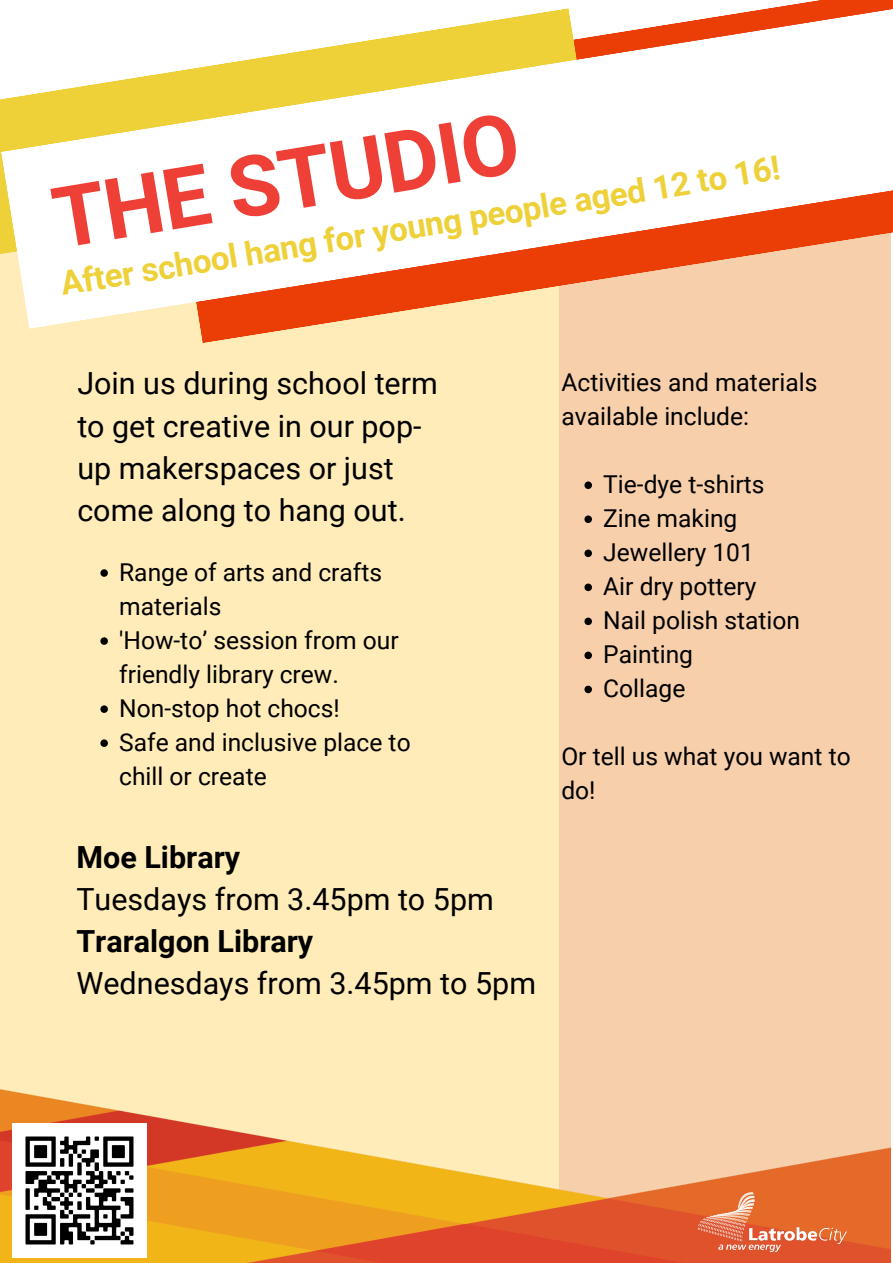
<style>
.page{position:relative;width:893px;height:1263px;background:#fff}
.page>*{position:absolute;margin:0;border:0;box-sizing:border-box;transform-origin:0 0}
.t1{font:700 84.6px "Roboto";color:#ee4036}
.t2{font:700 33.08px "Roboto";color:#eed039}
.t3{font:30.45px/42.1px "Roboto";color:#000}
.t4{font:24.6px/34px "Roboto";color:#000}
.s1{font-weight:700}
</style>
<div class="page">
<div style="left:312px;top:155px;width:579px;height:1108px;background:#f7cfaa"></div>
<div style="left:0;top:135px;width:558px;height:1107px;background:#ffecb9"></div>
<img style="left:1px;top:1082px;width:890px;height:181px">
<img style="left:699px;top:1192px;width:147px;height:59px">
<svg style="left:200px;top:0;width:693px;height:343px"></svg>
<svg style="left:1px;top:6px;width:892px;height:323px;fill:#fff"></svg>
<img style="left:13px;top:1124px;width:133px;height:133px">
<svg style="left:100px;top:569px;width:8px;height:8px"></svg>
<svg style="left:100px;top:637px;width:8px;height:8px"></svg>
<svg style="left:100px;top:705px;width:8px;height:8px"></svg>
<svg style="left:100px;top:739px;width:8px;height:8px"></svg>
<svg style="left:584px;top:481px;width:8px;height:8px"></svg>
<svg style="left:584px;top:515px;width:8px;height:8px"></svg>
<svg style="left:584px;top:549px;width:8px;height:8px"></svg>
<svg style="left:584px;top:584px;width:8px;height:7px"></svg>
<svg style="left:584px;top:618px;width:8px;height:7px"></svg>
<svg style="left:584px;top:652px;width:8px;height:7px"></svg>
<svg style="left:584px;top:686px;width:8px;height:7px"></svg>
<h3 class="t1" style="left:46px;top:169px;width:473px;rotate:-9deg">THE STUDIO</h3>
<p class="t2" style="left:58px;top:264px;width:729px;rotate:-9deg">After school hang for young people aged 12 to 16!</p>
<p class="t3" style="left:77px;top:363px;width:362px">Join us during school term to get creative in our pop&shy;up makerspaces or just come along to hang out.</p>
<p class="t4" style="left:561px;top:365px;width:257px">Activities and materials available include:</p>
<p class="t4" style="left:603px;top:468px;width:163px">Tie-dye t-shirts</p>
<p class="t4" style="left:603px;top:502px;width:136px">Zine making</p>
<p class="t4" style="left:603px;top:536px;width:152px">Jewellery 101</p>
<p class="t4" style="left:603px;top:570px;width:155px">Air dry pottery</p>
<p class="t4" style="left:603px;top:604px;width:198px">Nail polish station</p>
<p class="t4" style="left:603px;top:638px;width:91px">Painting</p>
<p class="t4" style="left:603px;top:672px;width:84px">Collage</p>
<p class="t4" style="left:119px;top:555px;width:264px">Range of arts and crafts materials</p>
<p class="t4" style="left:119px;top:623px;width:281px">'How-to’ session from our friendly library crew.</p>
<p class="t4" style="left:119px;top:691px;width:222px">Non-stop hot chocs!</p>
<h3 class="t4" style="left:119px;top:725px;width:293px">Safe and inclusive place to chill or create</h3>
<p class="t4" style="left:561px;top:740px;width:291px">Or tell us what you want to do!</p>
<p class="t3" style="left:76px;top:837px;width:461px"><span class="s1">Moe Library<br></span>Tuesdays from 3.45pm to 5pm<br><span class="s1">Traralgon Library<br></span>Wednesdays from 3.45pm to 5pm</p>
</div>
